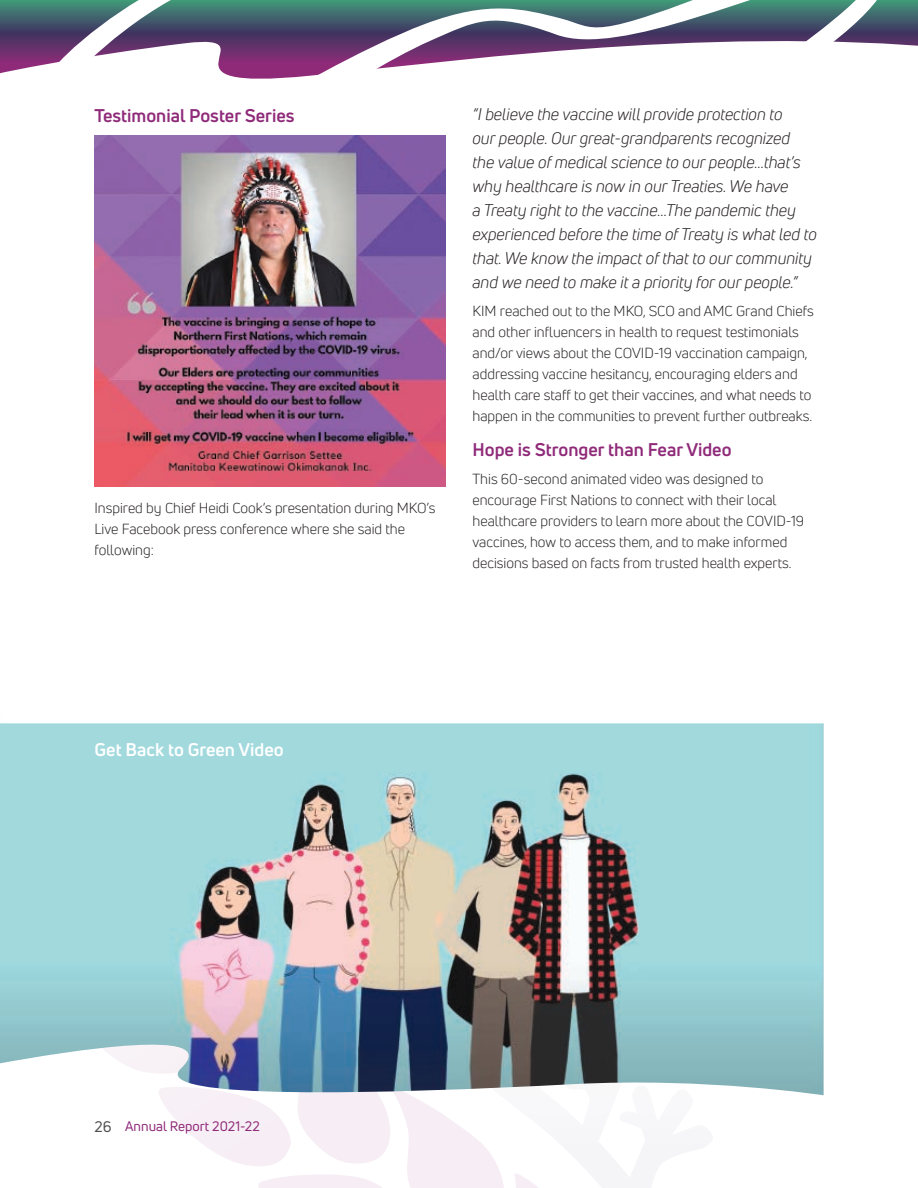
<style>
.page{position:relative;width:918px;height:1188px;background:#fff}
.page>*{position:absolute;margin:0;border:0;box-sizing:border-box;transform-origin:0 0}
.sub{font:700 18px "Uni Neue";color:#8f2a79}
.sub-2{font:700 18px "Uni Neue";color:#fff}
.body{font:italic 16.5px/24px "Uni Neue";color:#231f20}
.body-2{font:14.25px/21px "Uni Neue";color:#231f20}
.t1{font:13.5px "Uni Neue";color:#8f2a79}
.s1{font-size:15px;color:#505052}
</style>
<div class="page">
<svg style="left:0;top:0;width:25px;height:74px"></svg>
<svg style="left:25px;top:0;width:244px;height:79px"></svg>
<svg style="left:269px;top:0;width:649px;height:136px"></svg>
<svg style="left:160px;top:1097px;width:378px;height:91px"></svg>
<img style="left:94px;top:136px;width:352px;height:351px">
<img style="left:0;top:723px;width:823px;height:374px">
<p class="sub" style="left:94px;top:104px;width:202px">Testimonial Poster Series</p>
<p class="body-2" style="left:94px;top:497px;width:343px">Inspired by Chief Heidi Cook’s presentation during MKO’s<br>Live Facebook press conference where she said the following:</p>
<p class="body" style="left:472px;top:102px;width:346px">“I believe the vaccine will provide protection to<br>our people. Our great-grandparents recognized<br>the value of medical science to our people…that’s why healthcare is now in our Treaties. We have<br>a Treaty right to the vaccine…The pandemic they experienced before the time of Treaty is what led to that. We know the impact of that to our community and we need to make it a priority for our people.”</p>
<p class="body-2" style="left:472px;top:300px;width:343px">KIM reached out to the MKO, SCO and AMC Grand Chiefs and other influencers in health to request testimonials and/or views about the COVID-19 vaccination campaign, addressing vaccine hesitancy, encouraging elders and health care staff to get their vaccines, and what needs to happen in the communities to prevent further outbreaks.</p>
<p class="sub" style="left:472px;top:438px;width:261px">Hope is Stronger than Fear Video</p>
<p class="body-2" style="left:472px;top:468px;width:333px">This 60-second animated video was designed to encourage First Nations to connect with their local healthcare providers to learn more about the COVID-19 vaccines, how to access them, and to make informed decisions based on facts from trusted health experts.</p>
<p class="sub-2" style="left:94px;top:738px;width:191px">Get Back to Green Video</p>
<p class="t1" style="left:94px;top:1117px;width:167px"><span class="s1">26</span> Annual Report 2021-22</p>
</div>
